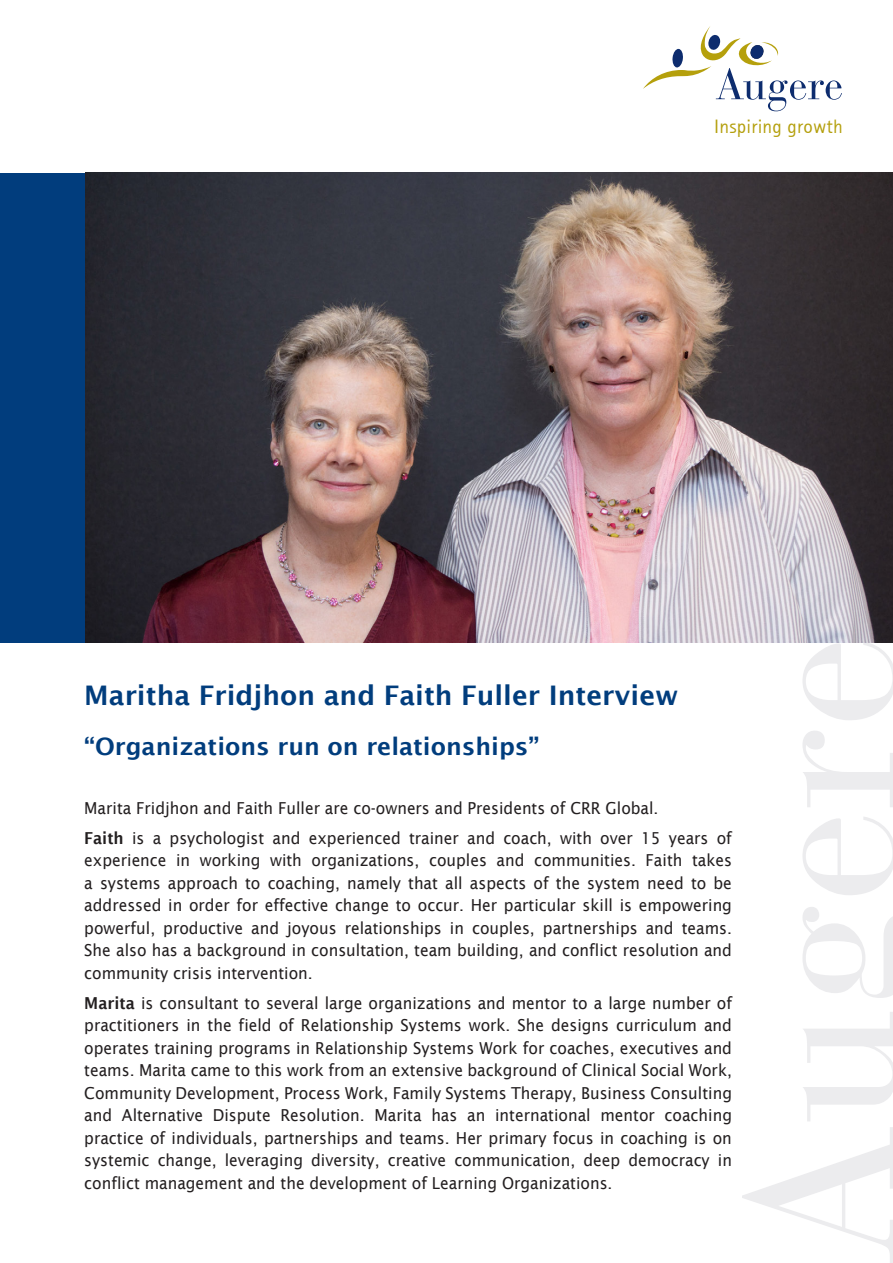
<style>
.page{position:relative;width:893px;height:1263px;background:#fff}
.page>*{position:absolute;margin:0;border:0;box-sizing:border-box;transform-origin:0 0}
.t1{font:600 27px "Lucida Sans";color:#013d7d}
.t2{font:600 24px "Lucida Sans";color:#013d7d}
.t3{font:19.5px "Rotis Sans Serif";letter-spacing:.01em;color:#b49f0c}
.t4{font:16.5px/22.5px "Lucida Sans";color:#231f20;text-align:justify;scale:.94 1}
.s1{font-weight:600}
</style>
<div class="page">
<div style="left:0;top:173px;width:85px;height:470px;background:#013d7d"></div>
<svg style="left:643px;top:26px;width:199px;height:85px"></svg>
<img style="left:85px;top:173px;width:808px;height:470px">
<p class="t3" style="left:714px;top:115px;width:130px">Inspiring growth</p>
<p class="t1" style="left:84px;top:680px;width:596px">Maritha Fridjhon and Faith Fuller Interview</p>
<p class="t2" style="left:84px;top:733px;width:457px">“Organizations run on relationships”</p>
<p class="t4" style="left:84px;top:796px;width:612px">Marita Fridjhon and Faith Fuller are co-owners and Presidents of CRR Global.</p>
<p class="t4" style="left:84px;top:826px;width:691px"><span class="s1">Faith</span> is a psychologist and experienced trainer and coach, with over 15 years of experience in working with organizations, couples and communities. Faith takes a systems approach to coaching, namely that all aspects of the system need to be addressed in order for effective change to occur. Her particular skill is empowering powerful, productive and joyous relationships in couples, partnerships and teams.<br>She also has a background in consultation, team building, and conflict resolution and community crisis intervention.</p>
<p class="t4" style="left:84px;top:991px;width:691px"><span class="s1">Marita</span> is consultant to several large organizations and mentor to a large number of practitioners in the field of Relationship Systems work. She designs curriculum and operates training programs in Relationship Systems Work for coaches, executives and teams. Marita came to this work from an extensive background of Clinical Social Work, Community Development, Process Work, Family Systems Therapy, Business Consulting and Alternative Dispute Resolution. Marita has an international mentor coaching practice of individuals, partnerships and teams. Her primary focus in coaching is on systemic change, leveraging diversity, creative communication, deep democracy in conflict management and the development of Learning Organizations.</p>
</div>
